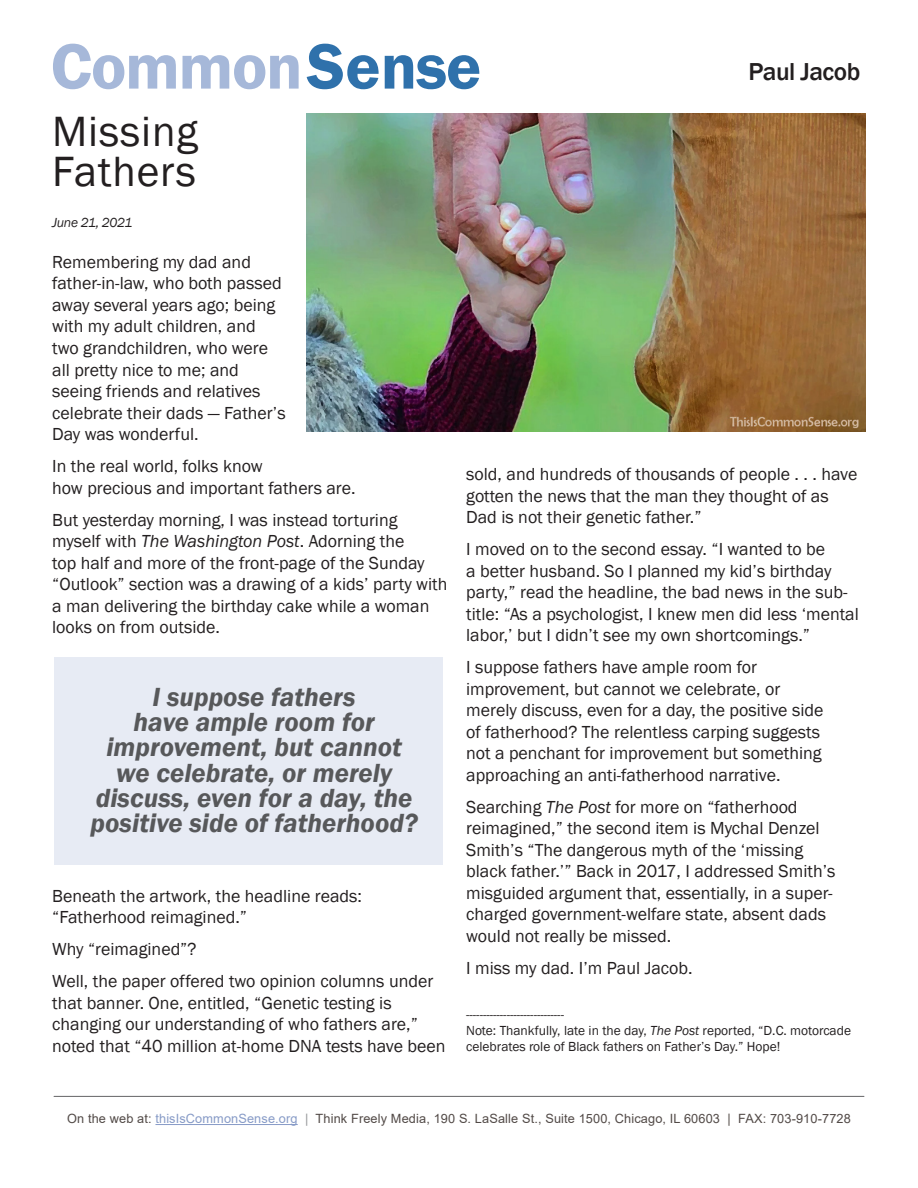
<style>
.page{position:relative;width:918px;height:1188px;background:#fff}
.page>*{position:absolute;margin:0;border:0;box-sizing:border-box;transform-origin:0 0}
.t1{font:600 66.45px "Franklin Gothic";letter-spacing:-.02em;color:#a6b8d9}
.t2{font:43.5px/40.5px "Franklin Gothic";letter-spacing:.02em;color:#231f20}
.t3{font:italic 600 27px/25.2px "Franklin Gothic";color:#57585a;text-align:center}
.t4{font:500 25.2px "Franklin Gothic";letter-spacing:-.02em;color:#231f20}
.t5{font:17.85px/21.5px "Franklin Gothic";color:#231f20}
.t6{font:13.5px/16.2px "Franklin Gothic";color:#231f20}
.t7{font:italic 13.5px "Franklin Gothic";letter-spacing:-.02em;color:#231f20}
.t8{font:12.75px "Arial";letter-spacing:.01em;color:#524a47}
.s1{color:#2f71ab}
.s2{font-style:italic}
.s3{color:#879bc7}
.s4{color:#939598}
</style>
<div class="page">
<hr style="left:155px;top:1124px;width:143px;height:1px;background:#879bc7">
<img style="left:306px;top:114px;width:560px;height:317px">
<hr style="left:54px;top:1096px;width:810px;height:1px;background:#636366">
<div style="left:54px;top:657px;width:388px;height:208px;background:#e7ebf4"></div>
<p class="t1" style="left:51px;top:25px;width:432px">Common<span class="s1">Sense</span></p>
<p class="t4" style="left:748px;top:56px;width:113px">Paul Jacob</p>
<p class="t2" style="left:52px;top:112px;width:147px">Missing<br>Fathers</p>
<p class="t7" style="left:52px;top:214px;width:82px">June 21, 2021</p>
<p class="t5" style="left:52px;top:252px;width:235px">Remembering my dad and father-in-law, who both passed away several years ago; being with my adult children, and two grandchildren, who were all pretty nice to me; and seeing friends and relatives celebrate their dads — Father’s<br>Day was wonderful.</p>
<p class="t5" style="left:52px;top:456px;width:305px">In the real world, folks know<br>how precious and important fathers are.</p>
<p class="t5" style="left:52px;top:509px;width:397px">But yesterday morning, I was instead torturing myself with <span class="s2">The Washington Post</span>. Adorning the<br>top half and more of the front-page of the Sunday “Outlook” section was a drawing of a kids’ party with a man delivering the birthday cake while a woman looks on from outside.</p>
<p class="t3" style="left:91px;top:684px;width:328px">I suppose fathers<br>have ample room for improvement, but cannot we celebrate, or merely discuss, even for a day, the positive side of fatherhood?</p>
<p class="t5" style="left:52px;top:885px;width:311px">Beneath the artwork, the headline reads: “Fatherhood reimagined.”</p>
<p class="t5" style="left:52px;top:939px;width:146px">Why “reimagined”?</p>
<p class="t5" style="left:52px;top:971px;width:395px">Well, the paper offered two opinion columns under that banner. One, entitled, “Genetic testing is changing our understanding of who fathers are,” noted that “40 million at-home DNA tests have been</p>
<p class="t5" style="left:466px;top:464px;width:393px">sold, and hundreds of thousands of people . . . have gotten the news that the man they thought of as<br>Dad is not their genetic father.”</p>
<p class="t5" style="left:466px;top:539px;width:394px">I moved on to the second essay. “I wanted to be<br>a better husband. So I planned my kid’s birthday party,” read the headline, the bad news in the sub&shy;title: “As a psychologist, I knew men did less ‘mental labor,’ but I didn’t see my own shortcomings.”</p>
<p class="t5" style="left:466px;top:657px;width:359px">I suppose fathers have ample room for improvement, but cannot we celebrate, or merely discuss, even for a day, the positive side of fatherhood? The relentless carping suggests not a penchant for improvement but something approaching an anti-fatherhood narrative.</p>
<p class="t5" style="left:466px;top:797px;width:371px">Searching <span class="s2">The Post</span> for more on “fatherhood reimagined,” the second item is Mychal Denzel Smith’s “The dangerous myth of the ‘missing black father.’” Back in 2017, I addressed Smith’s misguided argument that, essentially, in a super&shy;charged government-welfare state, absent dads would not really be missed.</p>
<p class="t5" style="left:466px;top:958px;width:228px">I miss my dad. I’m Paul Jacob.</p>
<p class="t6" style="left:466px;top:1006px;width:386px">-----------------------------<br>Note: Thankfully, late in the day, <span class="s2">The Post</span> reported, “D.C. motorcade celebrates role of Black fathers on Father’s Day.” Hope!</p>
<p class="t8" style="left:67px;top:1110px;width:785px">On the web at: <span class="s3">thisIsCommonSense.org</span> <span class="s4">|</span> Think Freely Media, 190 S. LaSalle St., Suite 1500, Chicago, IL 60603 | FAX: 703-910-7728</p>
</div>
